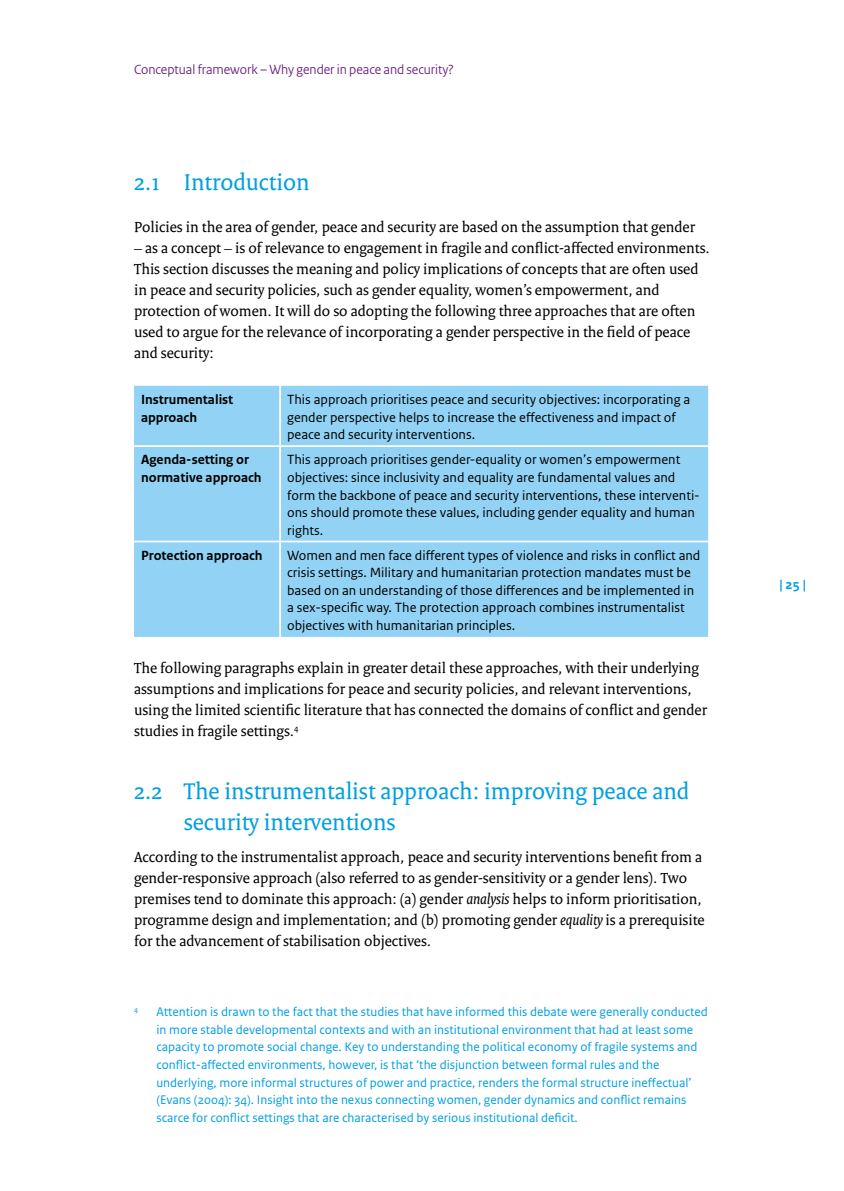
<style>
.page{position:relative;width:844px;height:1191px;background:#fff}
.page>*{position:absolute;margin:0;border:0;box-sizing:border-box;transform-origin:0 0}
._04_RO_Paragraafkop{font:24.5px/31.5px "Rijksoverheid Serif";color:#009fe3}
._10_RO_Broodtekst{font:15.75px/21px "Rijksoverheid Serif";color:#000}
._32_RO_Tabel_Broodte{font:14px/17.5px "Rijksoverheid Sans Text";color:#000}
._32_RO_Tabel_Broodte-2{font:700 14px/17.5px "Rijksoverheid Sans Text";color:#000}
._02_BZ_DFK_Omslag_Ti{font:14px "Rijksoverheid Sans Heading";color:#682280}
.t1{font:700 14px "Rijksoverheid Sans Text";color:#009fe3}
._14_RO_Voetnoot{font:13.12px/17.5px "Rijksoverheid Sans Text";color:#009fe3}
._14_RO_Voetnoot-2{font:7.52px "Rijksoverheid Sans Text";color:#009fe3}
.s1{font-style:italic}
</style>
<div class="page">
<div style="left:134px;top:386px;width:574px;height:251px;background:#92d2f4"></div>
<hr style="left:279px;top:386px;width:2px;height:59px;background:#fff">
<hr style="left:134px;top:445px;width:146px;height:2px;background:#fff">
<hr style="left:280px;top:445px;width:428px;height:2px;background:#fff">
<hr style="left:279px;top:447px;width:2px;height:93px;background:#fff">
<hr style="left:134px;top:540px;width:146px;height:2px;background:#fff">
<hr style="left:280px;top:540px;width:428px;height:2px;background:#fff">
<hr style="left:279px;top:542px;width:2px;height:95px;background:#fff">
<p class="_02_BZ_DFK_Omslag_Ti" style="left:134px;top:61px;width:321px">Conceptual framework – Why gender in peace and security?</p>
<p class="_04_RO_Paragraafkop" style="left:134px;top:166px;width:177px">2.1 Introduction</p>
<p class="_10_RO_Broodtekst" style="left:134px;top:216px;width:562px">Policies in the area of gender, peace and security are based on the assumption that gender</p>
<p class="_10_RO_Broodtekst" style="left:134px;top:237px;width:577px">– as a concept – is of relevance to engagement in fragile and conflict-affected environments.<br>This section discusses the meaning and policy implications of concepts that are often used in peace and security policies, such as gender equality, women’s empowerment, and protection of women. It will do so adopting the following three approaches that are often used to argue for the relevance of incorporating a gender perspective in the field of peace and security:</p>
<p class="_32_RO_Tabel_Broodte-2" style="left:141px;top:391px;width:94px">Instrumentalist approach</p>
<p class="_32_RO_Tabel_Broodte" style="left:287px;top:391px;width:404px">This approach prioritises peace and security objectives: incorporating a gender perspective helps to increase the effectiveness and impact of peace and security interventions.</p>
<p class="_32_RO_Tabel_Broodte-2" style="left:141px;top:451px;width:122px">Agenda-setting or normative approach</p>
<p class="_32_RO_Tabel_Broodte" style="left:287px;top:451px;width:414px">This approach prioritises gender-equality or women’s empowerment objectives: since inclusivity and equality are fundamental values and form the backbone of peace and security interventions, these interventi&shy;ons should promote these values, including gender equality and human rights.</p>
<p class="_32_RO_Tabel_Broodte-2" style="left:141px;top:547px;width:123px">Protection approach</p>
<p class="_32_RO_Tabel_Broodte" style="left:287px;top:547px;width:414px">Women and men face different types of violence and risks in conflict and crisis settings. Military and humanitarian protection mandates must be based on an understanding of those differences and be implemented in a sex-specific way. The protection approach combines instrumentalist objectives with humanitarian principles.</p>
<p class="_10_RO_Broodtekst" style="left:134px;top:657px;width:574px">The following paragraphs explain in greater detail these approaches, with their underlying assumptions and implications for peace and security policies, and relevant interventions, using the limited scientific literature that has connected the domains of conflict and gender studies in fragile settings.<sup>4</sup></p>
<p class="_04_RO_Paragraafkop" style="left:184px;top:775px;width:507px;text-indent:-50px">2.2 The instrumentalist approach: improving peace and security interventions</p>
<p class="_10_RO_Broodtekst" style="left:134px;top:846px;width:572px">According to the instrumentalist approach, peace and security interventions benefit from a gender-responsive approach (also referred to as gender-sensitivity or a gender lens). Two premises tend to dominate this approach: (a) gender <span class="s1">analysis</span> helps to inform prioritisation, programme design and implementation; and (b) promoting gender <span class="s1">equality</span> is a prerequisite for the advancement of stabilisation objectives.</p>
<p class="_14_RO_Voetnoot-2" style="left:134px;top:1005px;width:5px">4</p>
<p class="_14_RO_Voetnoot" style="left:156px;top:1003px;width:553px">Attention is drawn to the fact that the studies that have informed this debate were generally conducted in more stable developmental contexts and with an institutional environment that had at least some capacity to promote social change. Key to understanding the political economy of fragile systems and conflict-affected environments, however, is that ‘the disjunction between formal rules and the underlying, more informal structures of power and practice, renders the formal structure ineffectual’ (Evans (2004): 34). Insight into the nexus connecting women, gender dynamics and conflict remains scarce for conflict settings that are characterised by serious institutional deficit.</p>
<p class="t1" style="left:779px;top:576px;width:28px">| 25 |</p>
</div>
